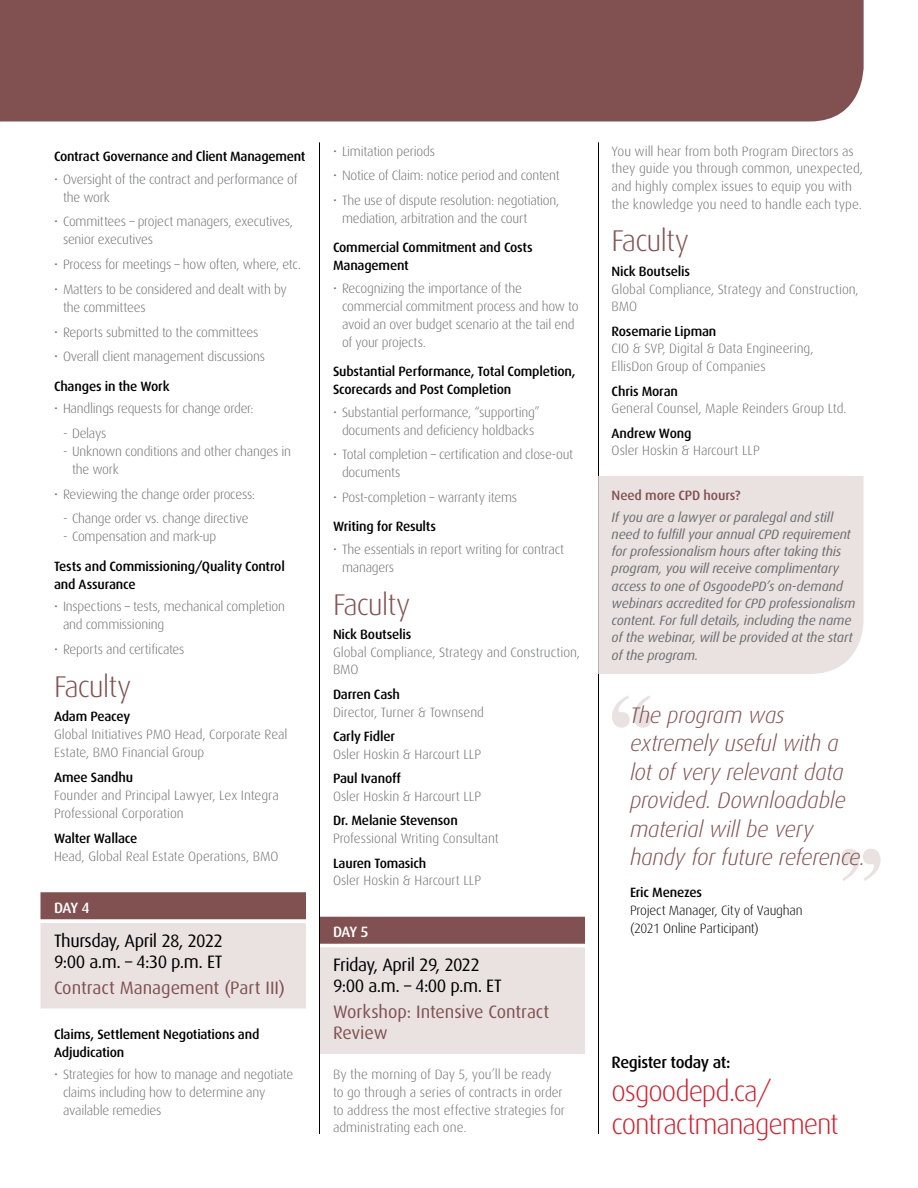
<style>
.page{position:relative;width:918px;height:1188px;background:#fff}
.page>*{position:absolute;margin:0;border:0;box-sizing:border-box;transform-origin:0 0}
.Faculty_Head{font:300 30px "Dax";letter-spacing:-.035em;color:#815151}
.t1{font:300 28.5px/33px "Dax";letter-spacing:-.035em;color:#ce202f}
.t2{font:italic 300 22.5px/28.5px "Dax";letter-spacing:-.015em;color:#815151}
.Date_Time{font:18px/21px "Dax";letter-spacing:-.03em;color:#000}
.Session_Title{font:18px/21px "Dax";letter-spacing:-.005em;color:#815151}
.t3{font:500 16.5px "Dax";letter-spacing:-.025em;color:#000}
.DAY_NUMBER{font:500 15px "Dax";letter-spacing:-.055em;color:#fff}
.Agenda_Bullet{font:300 13.5px/18px "Dax";letter-spacing:-.015em;color:#6d6e71}
.Agenda_Body_Copy{font:300 13.5px/17.7px "Dax";color:#6d6e71}
.Special_Session_Body{font:italic 13.5px/17.2px "Dax";letter-spacing:-.01em;color:#6d6e71}
.Black_Head{font:500 13.5px/18px "Dax";letter-spacing:-.015em;color:#000}
.Agenda_Dash{font:300 13.5px/18px "Dax";letter-spacing:-.015em;color:#6d6e71}
.t4{font:300 13.5px/18px "Dax";letter-spacing:-.015em;color:#000}
.Agenda_Dash_2{font:300 13.5px "Dax";letter-spacing:-.015em;color:#6d6e71}
.Special_Session_Head{font:500 13.5px "Dax";letter-spacing:-.01em;color:#815151}
.s1{font-weight:500;color:#000}
.s2{font-weight:500}
</style>
<div class="page">
<div style="left:0;top:0;width:864px;height:122px;background:#815151"></div>
<div style="left:40px;top:892px;width:266px;height:27px;background:#815151"></div>
<div style="left:40px;top:923px;width:266px;height:86px;background:#e9e2e0"></div>
<div style="left:320px;top:917px;width:265px;height:27px;background:#815151"></div>
<div style="left:320px;top:947px;width:265px;height:86px;background:#e9e2e0"></div>
<div style="left:320px;top:968px;width:265px;height:86px;background:#e9e2e0"></div>
<hr style="left:598px;top:142px;width:1px;height:992px;background:#000">
<hr style="left:319px;top:142px;width:1px;height:992px;background:#000">
<div style="left:598px;top:476px;width:266px;height:198px;background:#e9e2e0"></div>
<svg style="left:612px;top:695px;width:39px;height:33px"></svg>
<svg style="left:842px;top:849px;width:39px;height:32px"></svg>
<p class="Black_Head" style="left:54px;top:147px;width:253px">Contract Governance and Client Management</p>
<p class="Agenda_Bullet" style="left:63px;top:170px;width:236px;text-indent:-9px">• Oversight of the contract and performance of the work</p>
<p class="Agenda_Bullet" style="left:63px;top:213px;width:232px;text-indent:-9px">• Committees – project managers, executives, senior executives</p>
<p class="Agenda_Bullet" style="left:54px;top:255px;width:248px">• Process for meetings – how often, where, etc.</p>
<p class="Agenda_Bullet" style="left:63px;top:280px;width:225px;text-indent:-9px">• Matters to be considered and dealt with by the committees</p>
<p class="Agenda_Bullet" style="left:54px;top:323px;width:206px">• Reports submitted to the committees</p>
<p class="Agenda_Bullet" style="left:54px;top:348px;width:213px">• Overall client management discussions</p>
<p class="Black_Head" style="left:54px;top:377px;width:117px">Changes in the Work</p>
<p class="Agenda_Bullet" style="left:54px;top:399px;width:201px">• Handlings requests for change order:</p>
<p class="Agenda_Dash_2" style="left:63px;top:426px;width:45px">- Delays</p>
<p class="Agenda_Dash" style="left:72px;top:442px;width:221px;text-indent:-9px">- Unknown conditions and other changes in the work</p>
<p class="Agenda_Bullet" style="left:54px;top:485px;width:203px">• Reviewing the change order process:</p>
<p class="Agenda_Dash_2" style="left:63px;top:511px;width:187px">- Change order vs. change directive</p>
<p class="Agenda_Dash" style="left:63px;top:528px;width:155px">- Compensation and mark-up</p>
<p class="Black_Head" style="left:54px;top:557px;width:232px">Tests and Commissioning/Quality Control and Assurance</p>
<p class="Agenda_Bullet" style="left:63px;top:597px;width:223px;text-indent:-9px">• Inspections – tests, mechanical completion and commissioning</p>
<p class="Agenda_Bullet" style="left:54px;top:640px;width:132px">• Reports and certificates</p>
<p class="Faculty_Head" style="left:54px;top:670px;width:79px">Faculty</p>
<p class="Agenda_Body_Copy" style="left:54px;top:708px;width:235px"><span class="s1">Adam Peacey<br></span>Global Initiatives PMO Head, Corporate Real<br>Estate, BMO Financial Group</p>
<p class="Agenda_Body_Copy" style="left:54px;top:768px;width:226px"><span class="s1">Amee Sandhu<br></span>Founder and Principal Lawyer, Lex Integra<br>Professional Corporation</p>
<p class="Agenda_Body_Copy" style="left:54px;top:829px;width:226px"><span class="s1">Walter Wallace<br></span>Head, Global Real Estate Operations, BMO</p>
<p class="DAY_NUMBER" style="left:54px;top:899px;width:37px">DAY 4</p>
<p class="Date_Time" style="left:54px;top:930px;width:171px">Thursday, April 28, 2022<br>9:00 a.m. – 4:30 p.m. ET</p>
<p class="Session_Title" style="left:54px;top:977px;width:233px">Contract Management (Part III)</p>
<p class="Black_Head" style="left:54px;top:1025px;width:207px">Claims, Settlement Negotiations and<br>Adjudication</p>
<p class="Agenda_Bullet" style="left:63px;top:1065px;width:232px;text-indent:-9px">• Strategies for how to manage and negotiate claims including how to determine any available remedies</p>
<p class="Agenda_Bullet" style="left:333px;top:142px;width:104px">• Limitation periods</p>
<p class="Agenda_Bullet" style="left:333px;top:167px;width:228px">• Notice of Claim: notice period and content</p>
<p class="Agenda_Bullet" style="left:342px;top:192px;width:219px;text-indent:-9px">• The use of dispute resolution: negotiation, mediation, arbitration and the court</p>
<p class="Black_Head" style="left:333px;top:239px;width:201px">Commercial Commitment and Costs<br>Management</p>
<p class="Agenda_Bullet" style="left:342px;top:279px;width:238px;text-indent:-9px">• Recognizing the importance of the commercial commitment process and how to avoid an over budget scenario at the tail end of your projects.</p>
<p class="Black_Head" style="left:333px;top:363px;width:244px">Substantial Performance, Total Completion,<br>Scorecards and Post Completion</p>
<p class="Agenda_Bullet" style="left:333px;top:403px;width:208px;text-align:center">• Substantial performance, “supporting” documents and deficiency holdbacks</p>
<p class="Agenda_Bullet" style="left:342px;top:446px;width:233px;text-indent:-9px">• Total completion – certification and close-out documents</p>
<p class="Agenda_Bullet" style="left:333px;top:489px;width:186px">• Post-completion – warranty items</p>
<p class="Black_Head" style="left:333px;top:518px;width:105px">Writing for Results</p>
<p class="Agenda_Bullet" style="left:342px;top:540px;width:224px;text-indent:-9px">• The essentials in report writing for contract managers</p>
<p class="Faculty_Head" style="left:333px;top:588px;width:79px">Faculty</p>
<p class="Agenda_Body_Copy" style="left:333px;top:626px;width:249px"><span class="s1">Nick Boutselis<br></span>Global Compliance, Strategy and Construction,<br>BMO</p>
<p class="Agenda_Body_Copy" style="left:333px;top:686px;width:153px"><span class="s1">Darren Cash<br></span>Director, Turner &amp; Townsend</p>
<p class="Agenda_Body_Copy" style="left:333px;top:728px;width:150px"><span class="s1">Carly Fidler<br></span>Osler Hoskin &amp; Harcourt LLP</p>
<p class="Agenda_Body_Copy" style="left:333px;top:770px;width:150px"><span class="s1">Paul Ivanoff<br></span>Osler Hoskin &amp; Harcourt LLP</p>
<p class="Agenda_Body_Copy" style="left:333px;top:812px;width:167px"><span class="s1">Dr. Melanie Stevenson<br></span>Professional Writing Consultant</p>
<p class="Agenda_Body_Copy" style="left:333px;top:854px;width:150px"><span class="s1">Lauren Tomasich<br></span>Osler Hoskin &amp; Harcourt LLP</p>
<p class="DAY_NUMBER" style="left:333px;top:923px;width:37px">DAY 5</p>
<p class="Date_Time" style="left:333px;top:955px;width:148px">Friday, April 29, 2022</p>
<p class="Date_Time" style="left:333px;top:976px;width:170px">9:00 a.m. – 4:00 p.m. ET</p>
<p class="Session_Title" style="left:333px;top:1001px;width:218px">Workshop: Intensive Contract<br>Review</p>
<p class="Agenda_Body_Copy" style="left:333px;top:1066px;width:233px">By the morning of Day 5, you’ll be ready to go through a series of contracts in order to address the most effective strategies for administrating each one.</p>
<p class="Agenda_Body_Copy" style="left:612px;top:142px;width:253px">You will hear from both Program Directors as they guide you through common, unexpected, and highly complex issues to equip you with the knowledge you need to handle each type.</p>
<p class="Faculty_Head" style="left:612px;top:225px;width:79px">Faculty</p>
<p class="Agenda_Body_Copy" style="left:612px;top:263px;width:249px"><span class="s1">Nick Boutselis<br></span>Global Compliance, Strategy and Construction,<br>BMO</p>
<p class="Agenda_Body_Copy" style="left:612px;top:322px;width:204px"><span class="s1">Rosemarie Lipman<br></span>CIO &amp; SVP, Digital &amp; Data Engineering,<br>EllisDon Group of Companies</p>
<p class="Agenda_Body_Copy" style="left:612px;top:382px;width:237px"><span class="s1">Chris Moran<br></span>General Counsel, Maple Reinders Group Ltd.</p>
<p class="Agenda_Body_Copy" style="left:612px;top:424px;width:150px"><span class="s1">Andrew Wong<br></span>Osler Hoskin &amp; Harcourt LLP</p>
<p class="Special_Session_Head" style="left:612px;top:488px;width:130px">Need more CPD hours?</p>
<p class="Special_Session_Body" style="left:612px;top:508px;width:245px">If you are a lawyer or paralegal and still need to fulfill your annual CPD requirement for professionalism hours after taking this program, you will receive complimentary access to one of OsgoodePD’s on-demand webinars accredited for CPD professionalism content. For full details, including the name of the webinar, will be provided at the start of the program.</p>
<p class="t2" style="left:630px;top:701px;width:237px">The program was extremely useful with a lot of very relevant data provided. Downloadable material will be very handy for future reference.</p>
<p class="t4" style="left:630px;top:883px;width:174px"><span class="s2">Eric Menezes<br></span>Project Manager, City of Vaughan (2021 Online Participant)</p>
<p class="t3" style="left:612px;top:1053px;width:120px">Register today at:</p>
<p class="t1" style="left:612px;top:1075px;width:229px">osgoodepd.ca/ contractmanagement</p>
</div>
